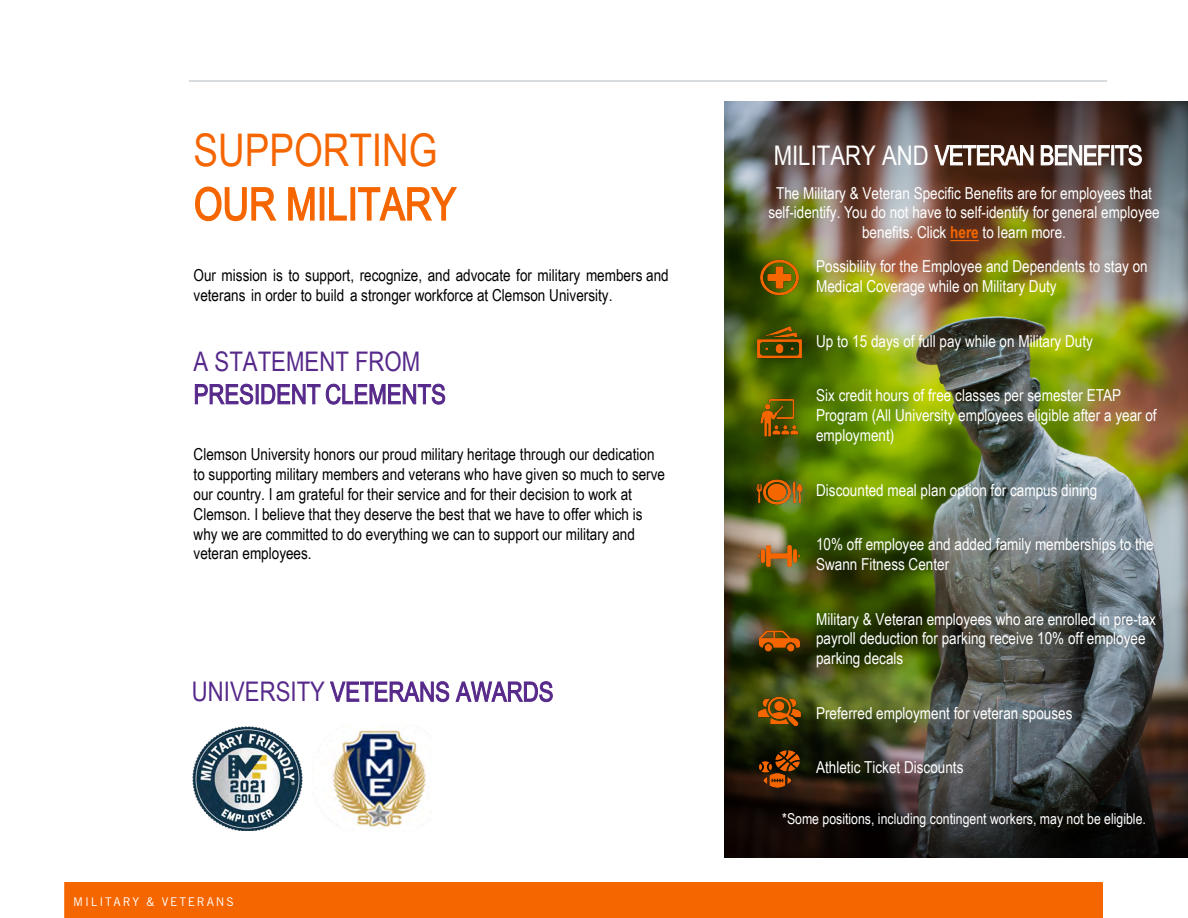
<style>
.page{position:relative;width:1188px;height:918px;background:#fff}
.page>*{position:absolute;margin:0;border:0;box-sizing:border-box;transform-origin:0 0}
.t1{font:45px/54px "Arial Narrow";color:#f56600}
.t2{font:27px/32.4px "Arial Narrow";color:#56298a}
.t3{font:27px "Arial Narrow";letter-spacing:-.03em;color:#fff}
.t4{font:16.5px/19.8px "Arial Narrow";color:#fff}
.t5{font:16.5px/19.8px "Arial Narrow";color:#000}
.t6{font:15px "Arial Narrow";color:#fff}
.t7{font:12px "Trade Gothic LT Std";letter-spacing:.15em;color:#fff}
.s1{font-weight:700;color:#f56600}
</style>
<div class="page">
<img style="left:725px;top:101px;width:463px;height:757px">
<img style="left:193px;top:726px;width:109px;height:105px">
<img style="left:332px;top:727px;width:96px;height:100px">
<div style="left:65px;top:883px;width:1037px;height:34px;background:#f56600"></div>
<div style="left:64px;top:882px;width:1039px;height:36px;border:2px solid #f56600"></div>
<img style="left:755px;top:256px;width:48px;height:43px">
<img style="left:757px;top:618px;width:44px;height:45px">
<img style="left:756px;top:320px;width:47px;height:45px">
<img style="left:755px;top:747px;width:49px;height:43px">
<img style="left:759px;top:394px;width:41px;height:46px">
<img style="left:755px;top:470px;width:48px;height:44px">
<img style="left:757px;top:534px;width:45px;height:43px">
<img style="left:755px;top:688px;width:48px;height:46px">
<hr style="left:189px;top:80px;width:918px;height:2px;background:#bdc2c8">
<svg style="left:950px;top:240px;width:29px;height:1px"></svg>
<h1 class="t1" style="left:194px;top:121px;width:264px">SUPPORTING<br>OUR MILITARY</h1>
<p class="t5" style="left:194px;top:265px;width:477px">Our mission is to support, recognize, and advocate for military members and veterans in order to build a stronger workforce at Clemson University.</p>
<h2 class="t2" style="left:194px;top:345px;width:254px">A STATEMENT FROM<br>PRESIDENT CLEMENTS</h2>
<p class="t5" style="left:194px;top:444px;width:473px">Clemson University honors our proud military heritage through our dedication to supporting military members and veterans who have given so much to serve our country. I am grateful for their service and for their decision to work at Clemson. I believe that they deserve the best that we have to offer which is why we are committed to do everything we can to support our military and veteran employees.</p>
<p class="t2" style="left:192px;top:675px;width:363px">UNIVERSITY VETERANS AWARDS</p>
<p class="t7" style="left:73px;top:894px;width:162px">MILITARY &amp; VETERANS</p>
<p class="t3" style="left:774px;top:136px;width:370px">MILITARY AND VETERAN BENEFITS</p>
<p class="t4" style="left:768px;top:182px;width:393px;text-align:center">The Military &amp; Veteran Specific Benefits are for employees that self-identify. You do not have to self-identify for general employee benefits. Click <span class="s1">here</span> to learn more.</p>
<p class="t4" style="left:816px;top:256px;width:333px">Possibility for the Employee and Dependents to stay on<br>Medical Coverage while on Military Duty</p>
<p class="t4" style="left:816px;top:330px;width:278px">Up to 15 days of full pay while on Military Duty</p>
<p class="t4" style="left:816px;top:385px;width:342px">Six credit hours of free classes per semester ETAP<br>Program (All University employees eligible after a year of employment)</p>
<p class="t4" style="left:816px;top:479px;width:283px">Discounted meal plan option for campus dining</p>
<p class="t4" style="left:816px;top:534px;width:339px">10% off employee and added family memberships to the<br>Swann Fitness Center</p>
<p class="t4" style="left:816px;top:608px;width:341px">Military &amp; Veteran employees who are enrolled in pre-tax payroll deduction for parking receive 10% off employee parking decals</p>
<p class="t4" style="left:816px;top:702px;width:258px">Preferred employment for veteran spouses</p>
<p class="t4" style="left:816px;top:757px;width:149px">Athletic Ticket Discounts</p>
<p class="t6" style="left:782px;top:808px;width:365px">*Some positions, including contingent workers, may not be eligible.</p>
</div>
